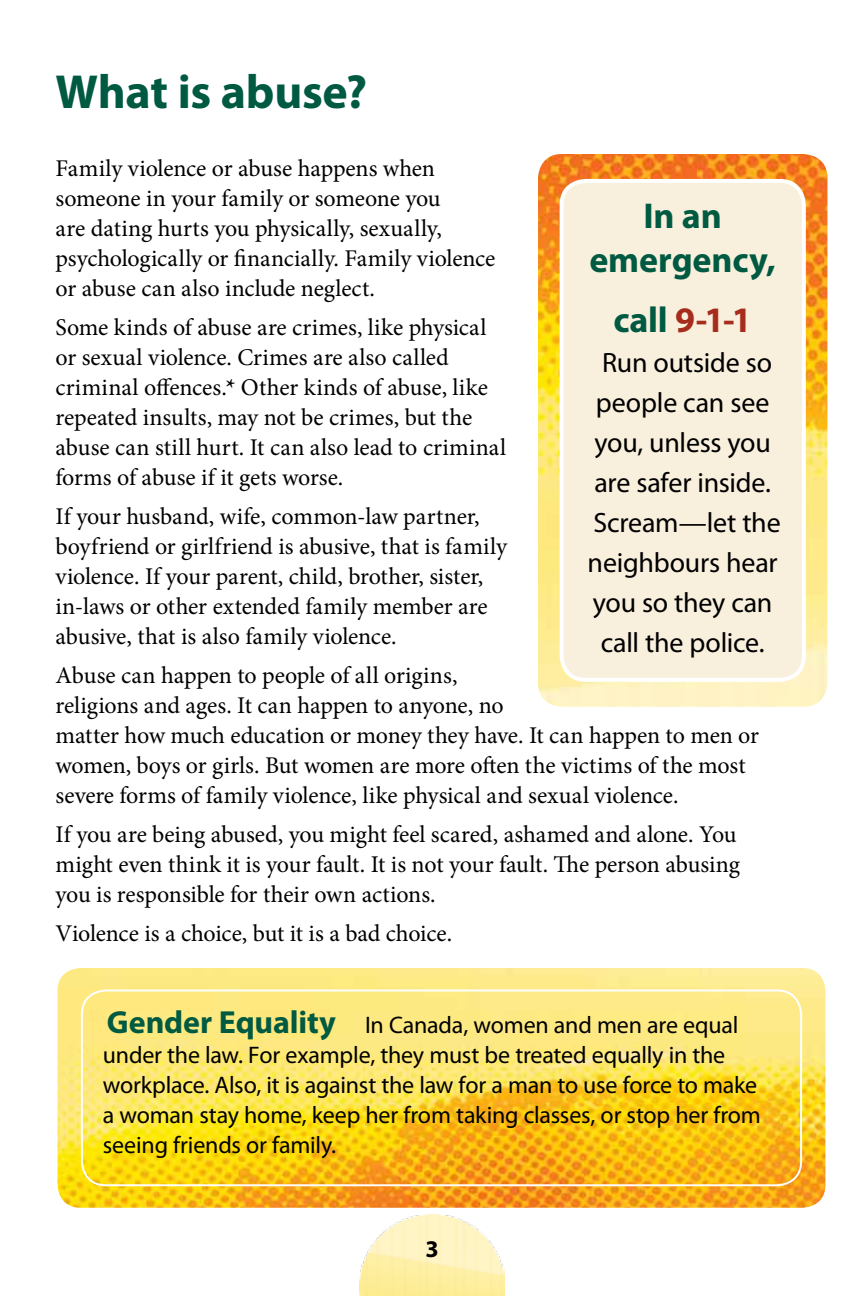
<style>
.page{position:relative;width:864px;height:1296px;background:#fff}
.page>*{position:absolute;margin:0;border:0;box-sizing:border-box;transform-origin:0 0}
.t1{font:700 48px "Myriad Pro";letter-spacing:-.005em;color:#005941}
.t2{font:700 36px/44px "Myriad Pro";letter-spacing:-.005em;color:#005941;text-align:center}
.t3{font:700 36px "Myriad Pro";color:#a62c1c}
.t4{font:28px/40px "Myriad Pro";letter-spacing:-.01em;color:#000;text-align:center}
.t5{font:24px/30px "Minion Pro";letter-spacing:-.005em;color:#000}
.t6{font:24px/30px "Myriad Pro";letter-spacing:-.01em;color:#000}
.t7{font:700 24px "Myriad Pro";color:#000}
.s1{font-weight:700}
.s2{color:#005941}
.s3{font-weight:700;font-size:32px;color:#005941}
</style>
<div class="page">
<img style="left:538px;top:154px;width:289px;height:553px">
<div style="left:562px;top:181px;width:242px;height:499px;background:#f8efdd;border-radius:24px"></div>
<div style="left:560px;top:179px;width:246px;height:503px;border:4px solid #fff;border-radius:24px"></div>
<img style="left:59px;top:969px;width:765px;height:238px">
<div style="left:56px;top:966px;width:771px;height:244px;border:2px solid #fff;border-radius:24px"></div>
<div style="left:81px;top:989px;width:721px;height:197px;border:2px solid #fff;border-radius:24px"></div>
<img style="left:360px;top:1214px;width:144px;height:82px">
<h1 class="t1" style="left:56px;top:61px;width:313px">What is abuse?</h1>
<p class="t5" style="left:56px;top:153px;width:441px">Family violence or abuse happens when someone in your family or someone you<br>are dating hurts you physically, sexually, psychologically or financially. Family violence or abuse can also include neglect.</p>
<p class="t5" style="left:56px;top:312px;width:452px">Some kinds of abuse are crimes, like physical or sexual violence. Crimes are also called criminal offences.<span class="s1">*</span> Other kinds of abuse, like repeated insults, may not be crimes, but the abuse can still hurt. It can also lead to criminal forms of abuse if it gets worse.</p>
<p class="t5" style="left:56px;top:501px;width:453px">If your husband, wife, common-law partner, boyfriend or girlfriend is abusive, that is family violence. If your parent, child, brother, sister, in-laws or other extended family member are abusive, that is also family violence.</p>
<p class="t5" style="left:56px;top:660px;width:705px">Abuse can happen to people of all origins,<br>religions and ages. It can happen to anyone, no<br>matter how much education or money they have. It can happen to men or women, boys or girls. But women are more often the victims of the most severe forms of family violence, like physical and sexual violence.</p>
<p class="t5" style="left:56px;top:819px;width:686px">If you are being abused, you might feel scared, ashamed and alone. You might even think it is your fault. It is not your fault. The person abusing you is responsible for their own actions.</p>
<p class="t5" style="left:56px;top:918px;width:398px">Violence is a choice, but it is a bad choice.</p>
<h2 class="t2" style="left:589px;top:193px;width:188px">In an emergency,</h2>
<h2 class="t3" style="left:613px;top:296px;width:140px"><span class="s2">call</span> 9-1-1</h2>
<p class="t4" style="left:588px;top:342px;width:195px">Run outside so people can see you, unless you are safer inside.<br>Scream—let the neighbours hear you so they can call the police.</p>
<p class="t6" style="left:103px;top:1010px;width:660px"><span class="s3">Gender Equality</span> In Canada, women and men are equal under the law. For example, they must be treated equally in the workplace. Also, it is against the law for a man to use force to make a woman stay home, keep her from taking classes, or stop her from seeing friends or family.</p>
<p class="t7" style="left:425px;top:1233px;width:15px">3</p>
</div>
